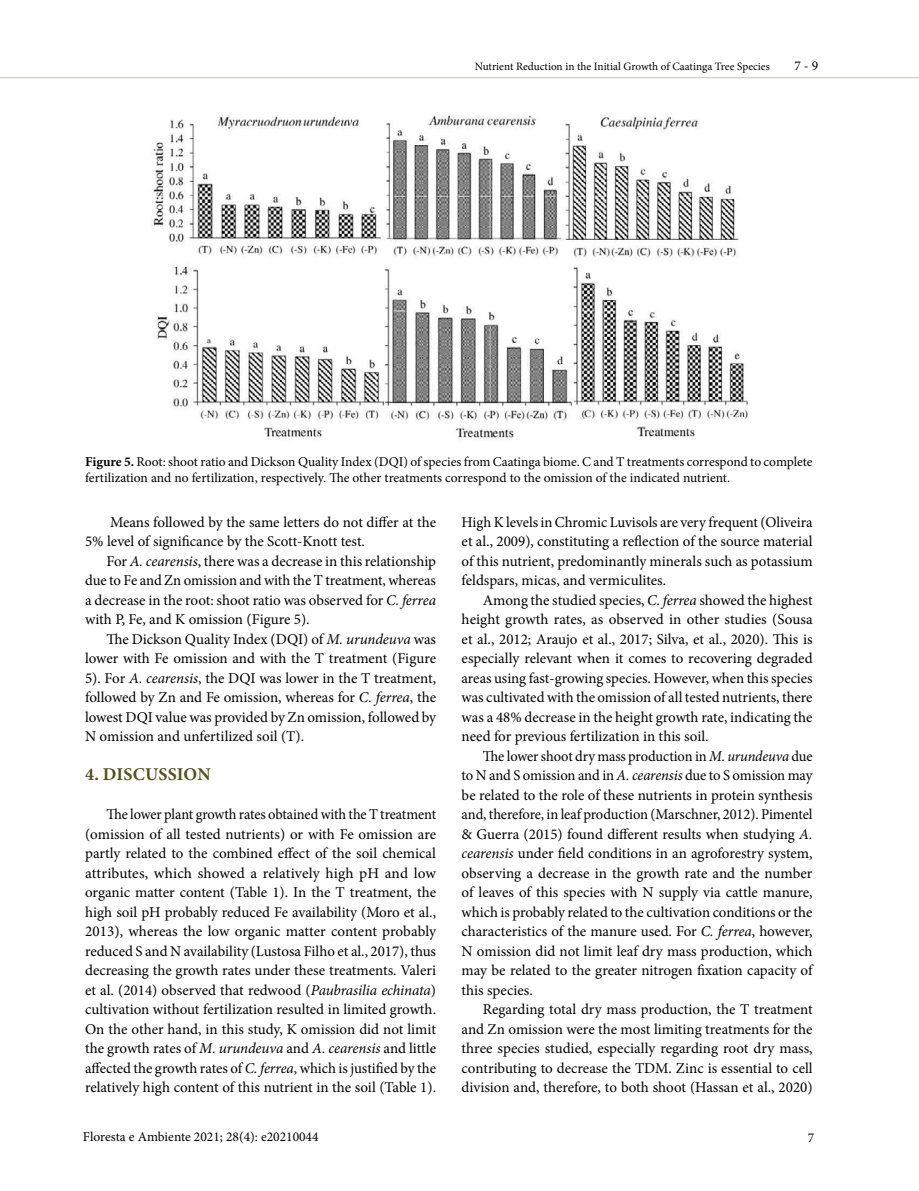
<style>
.page{position:relative;width:919px;height:1191px;background:#fff}
.page>*{position:absolute;margin:0;border:0;box-sizing:border-box;transform-origin:0 0}
.t1{font:700 18px "Minion Pro";letter-spacing:.01em;color:#55511c}
.t2{font:15px/19.5px "Minion Pro";color:#000;text-align:justify}
.t3{font:15px/19.5px "Minion Pro";color:#000;text-align:justify;scale:.96 1}
.t4{font:13.5px/16.2px "Minion Pro";color:#000}
.t5{font:11.25px "Minion Pro";color:#000}
.s1{font-weight:700}
.s2{font-style:italic}
</style>
<div class="page">
<hr style="left:0;top:77px;width:918px;height:1px;background:#d7d3c5">
<img style="left:153px;top:115px;width:595px;height:325px">
<p class="t5" style="left:474px;top:59px;width:296px">Nutrient Reduction in the Initial Growth of Caatinga Tree Species</p>
<p class="t4" style="left:794px;top:58px;width:25px">7 - 9</p>
<p class="t4" style="left:85px;top:453px;width:729px"><span class="s1">Figure 5.</span> Root: shoot ratio and Dickson Quality Index (DQI) of species from Caatinga biome. C and T treatments correspond to complete fertilization and no fertilization, respectively. The other treatments correspond to the omission of the indicated nutrient.</p>
<p class="t2" style="left:461px;top:512px;width:352px">High K levels in Chromic Luvisols are very frequent (Oliveira et al., 2009), constituting a reflection of the source material of this nutrient, predominantly minerals such as potassium feldspars, micas, and vermiculites.</p>
<p class="t2" style="left:461px;top:590px;width:352px;text-indent:21px">Among the studied species, <span class="s2">C. ferrea</span> showed the highest height growth rates, as observed in other studies (Sousa et al., 2012; Araujo et al., 2017; Silva, et al., 2020). This is especially relevant when it comes to recovering degraded areas using fast-growing species. However, when this species was cultivated with the omission of all tested nutrients, there was a 48% decrease in the height growth rate, indicating the need for previous fertilization in this soil.</p>
<p class="t3" style="left:461px;top:746px;width:367px;text-indent:21px">The lower shoot dry mass production in <span class="s2">M. urundeuva</span> due to N and S omission and in <span class="s2">A. cearensis</span> due to S omission may be related to the role of these nutrients in protein synthesis and, therefore, in leaf production (Marschner, 2012). Pimentel &amp; Guerra (2015) found different results when studying <span class="s2">A. cearensis</span> under field conditions in an agroforestry system, observing a decrease in the growth rate and the number of leaves of this species with N supply via cattle manure, which is probably related to the cultivation conditions or the characteristics of the manure used. For <span class="s2">C. ferrea</span>, however, N omission did not limit leaf dry mass production, which may be related to the greater nitrogen fixation capacity of this species.</p>
<p class="t2" style="left:461px;top:1000px;width:352px;text-indent:21px">Regarding total dry mass production, the T treatment and Zn omission were the most limiting treatments for the three species studied, especially regarding root dry mass, contributing to decrease the TDM. Zinc is essential to cell division and, therefore, to both shoot (Hassan et al., 2020)</p>
<p class="t2" style="left:85px;top:512px;width:352px;text-indent:25px">Means followed by the same letters do not differ at the<br>5% level of significance by the Scott-Knott test.</p>
<p class="t2" style="left:85px;top:551px;width:352px;text-indent:21px">For <span class="s2">A. cearensis</span>, there was a decrease in this relationship due to Fe and Zn omission and with the T treatment, whereas a decrease in the root: shoot ratio was observed for <span class="s2">C. ferrea </span>with P, Fe, and K omission (Figure 5).</p>
<p class="t2" style="left:85px;top:629px;width:352px;text-indent:21px">The Dickson Quality Index (DQI) of <span class="s2">M. urundeuva</span> was lower with Fe omission and with the T treatment (Figure 5). For <span class="s2">A. cearensis</span>, the DQI was lower in the T treatment, followed by Zn and Fe omission, whereas for <span class="s2">C. ferrea</span>, the lowest DQI value was provided by Zn omission, followed by N omission and unfertilized soil (T).</p>
<p class="t1" style="left:85px;top:762px;width:127px">4. DISCUSSION</p>
<p class="t3" style="left:85px;top:805px;width:367px;text-indent:21px">The lower plant growth rates obtained with the T treatment (omission of all tested nutrients) or with Fe omission are partly related to the combined effect of the soil chemical attributes, which showed a relatively high pH and low organic matter content (Table 1). In the T treatment, the high soil pH probably reduced Fe availability (Moro et al., 2013), whereas the low organic matter content probably reduced S and N availability (Lustosa Filho et al., 2017), thus decreasing the growth rates under these treatments. Valeri et al. (2014) observed that redwood (<span class="s2">Paubrasilia echinata</span>) cultivation without fertilization resulted in limited growth.<br>On the other hand, in this study, K omission did not limit the growth rates of <span class="s2">M. urundeuva</span> and <span class="s2">A. cearensis</span> and little affected the growth rates of <span class="s2">C. ferrea</span>, which is justified by the relatively high content of this nutrient in the soil (Table 1).</p>
<p class="t4" style="left:83px;top:1128px;width:237px">Floresta e Ambiente 2021; 28(4): e20210044</p>
<p class="t4" style="left:807px;top:1129px;width:8px">7</p>
</div>
